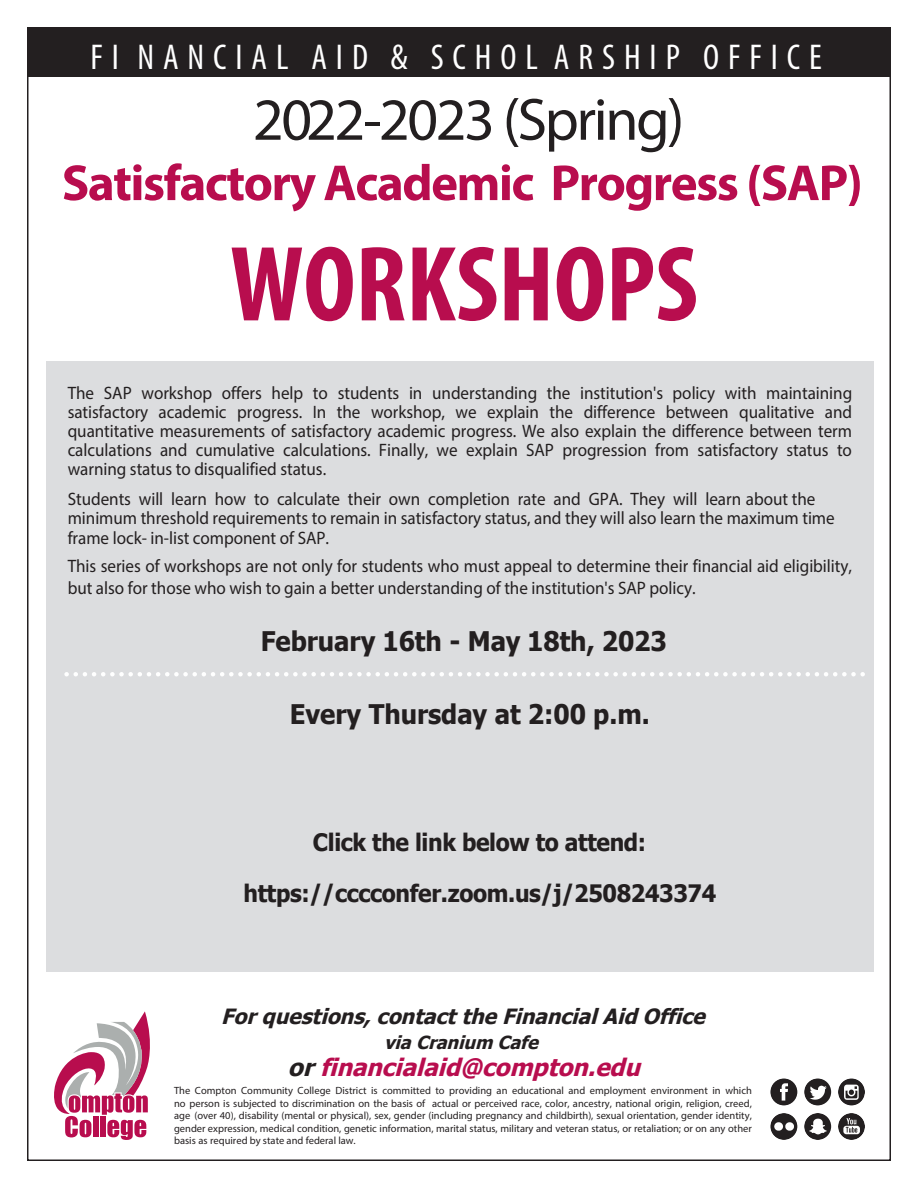
<style>
.page{position:relative;width:918px;height:1188px;background:#fff}
.page>*{position:absolute;margin:0;border:0;box-sizing:border-box;transform-origin:0 0}
.t1{font:700 condensed 108px "Myriad Pro";color:#b80d4e}
.t2{font:60px "Myriad Pro";letter-spacing:-.04em;color:#231f20}
.t3{font:700 51px "Myriad Pro";letter-spacing:-.03em;color:#b80d4e}
.t4{font:condensed 36px "Myriad Pro";letter-spacing:.25em;color:#fff}
.t5{font:700 27px "Tahoma";color:#231f20;scale:.95 1}
.t6{font:700 24px/50.8px "Tahoma";letter-spacing:-.015em;color:#231f20;text-align:center;scale:.95 1}
.t7{font:italic 700 24px "Tahoma";color:#b80d4e}
.t8{font:italic 700 21px "Tahoma";color:#231f20}
.t9{font:18px/19px "Myriad Pro";color:#231f20;scale:.95 1}
.t10{font:italic 700 18px "Tahoma";color:#231f20}
.t11{font:10.5px/12.6px "Myriad Pro";color:#231f20;text-align:justify}
.s1{font-style:inherit}
.s2{color:#231f20}
</style>
<div class="page">
<div style="left:46px;top:361px;width:827px;height:611px;background:#dcdddf"></div>
<img style="left:770px;top:1113px;width:27px;height:27px;border-radius:13px">
<img style="left:804px;top:1113px;width:27px;height:27px;border-radius:13px">
<img style="left:838px;top:1113px;width:27px;height:27px;border-radius:13px">
<img style="left:770px;top:1078px;width:27px;height:27px;border-radius:13px">
<img style="left:804px;top:1078px;width:27px;height:27px;border-radius:13px">
<img style="left:838px;top:1078px;width:27px;height:27px;border-radius:13px">
<svg style="left:54px;top:1011px;width:96px;height:129px"></svg>
<div style="left:27px;top:27px;width:864px;height:50px;background:#231f20"></div>
<svg style="left:67px;top:672px;width:796px;height:5px"></svg>
<h3 class="t4" style="left:91px;top:36px;width:733px">FI NANCIAL AID &amp; SCHOL ARSHIP OFFICE</h3>
<h2 class="t2" style="left:253px;top:83px;width:433px">2022-2023 (Spring)</h2>
<h3 class="t3" style="left:62px;top:150px;width:803px">Satisfactory Academic Progress (SAP)</h3>
<h1 class="t1" style="left:230px;top:217px;width:469px">WORKSHOPS</h1>
<p class="t9" style="left:68px;top:383px;width:827px;text-align:justify">The SAP workshop offers help to students in understanding the institution's policy with maintaining satisfactory academic progress. In the workshop, we explain the difference between qualitative and quantitative measurements of satisfactory academic progress. We also explain the difference between term calculations and cumulative calculations. Finally, we explain SAP progression from satisfactory status to warning status to disqualified status.</p>
<p class="t9" style="left:68px;top:488px;width:809px;line-height:19.6px">Students will learn how to calculate their own completion rate and GPA. They will learn about the minimum threshold requirements to remain in satisfactory status, and they will also learn the maximum time frame lock- in-list component of SAP.</p>
<p class="t9" style="left:68px;top:556px;width:827px;line-height:21.1px">This series of workshops are not only for students who must appeal to determine their financial aid eligibility, but also for those who wish to gain a better understanding of the institution's SAP policy.</p>
<h3 class="t5" style="left:261px;top:622px;width:429px">February 16th <span class="s1">-</span> May 18th<span class="s1">,</span> 2023</h3>
<h3 class="t5" style="left:290px;top:696px;width:380px">Every Thursday at 2:00 p<span class="s1">.</span>m<span class="s1">.</span></h3>
<h3 class="t6" style="left:243px;top:818px;width:499px">Click the link below to attend<span class="s1">: </span>https://cccconfer.zoom.us/j/2508243374</h3>
<p class="t8" style="left:221px;top:1001px;width:493px">Forquestions,contacttheFinancialAid<span class="s1">Office</span></p>
<p class="t10" style="left:384px;top:1029px;width:162px">viaCranium Cafe</p>
<h3 class="t7" style="left:288px;top:1050px;width:363px"><span class="s2">or</span> financialaid@compton.edu</h3>
<p class="t11" style="left:174px;top:1084px;width:579px">The Compton Community College District is committed to providing an educational and employment environment in which no person is subjected to discrimination on the basis of actual or perceived race, color, ancestry, national origin, religion, creed, age (over 40), disability (mental or physical), sex, gender (including pregnancy and childbirth), sexual orientation, gender identity, gender expression, medical condition, genetic information, marital status, military and veteran status, or retaliation; or on any other basis as required by state and federal law.</p>
</div>
